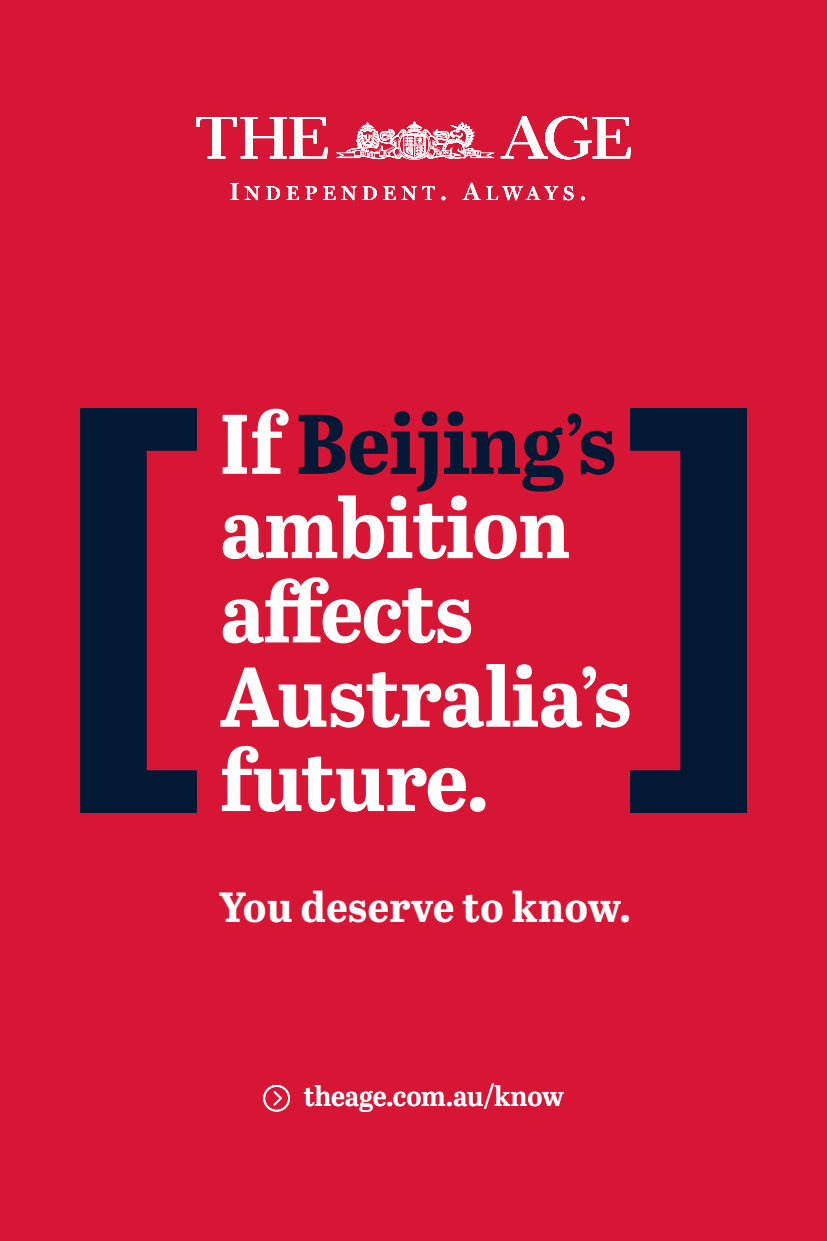
<style>
.page{position:relative;width:827px;height:1241px;background:#fff}
.page>*{position:absolute;margin:0;border:0;box-sizing:border-box;transform-origin:0 0}
.t1{font:700 84.25px/84.2px "Abril Titling";letter-spacing:-.01em;color:#fff}
.t2{font:700 42.12px "Abril Titling";letter-spacing:.01em;color:#fff}
.t3{font:28.06px "Abril Titling Sb";letter-spacing:-.005em;color:#fff}
.s1{color:#021835}
</style>
<div class="page">
<div style="left:0;top:0;width:827px;height:1240px;background:#d71635"></div>
<svg style="left:80px;top:408px;width:117px;height:404px;fill:#021835"></svg>
<svg style="left:630px;top:408px;width:117px;height:404px;fill:#021835"></svg>
<svg style="left:196px;top:116px;width:435px;height:84px"></svg>
<svg style="left:263px;top:1084px;width:27px;height:27px"></svg>
<p class="t1" style="left:220px;top:398px;width:413px">If <span class="s1">Beijing’s </span>ambition affects<br>Australia’s future.</p>
<p class="t2" style="left:219px;top:875px;width:413px">You deserve to know.</p>
<p class="t3" style="left:304px;top:1075px;width:261px">theage.com.au/know</p>
</div>
